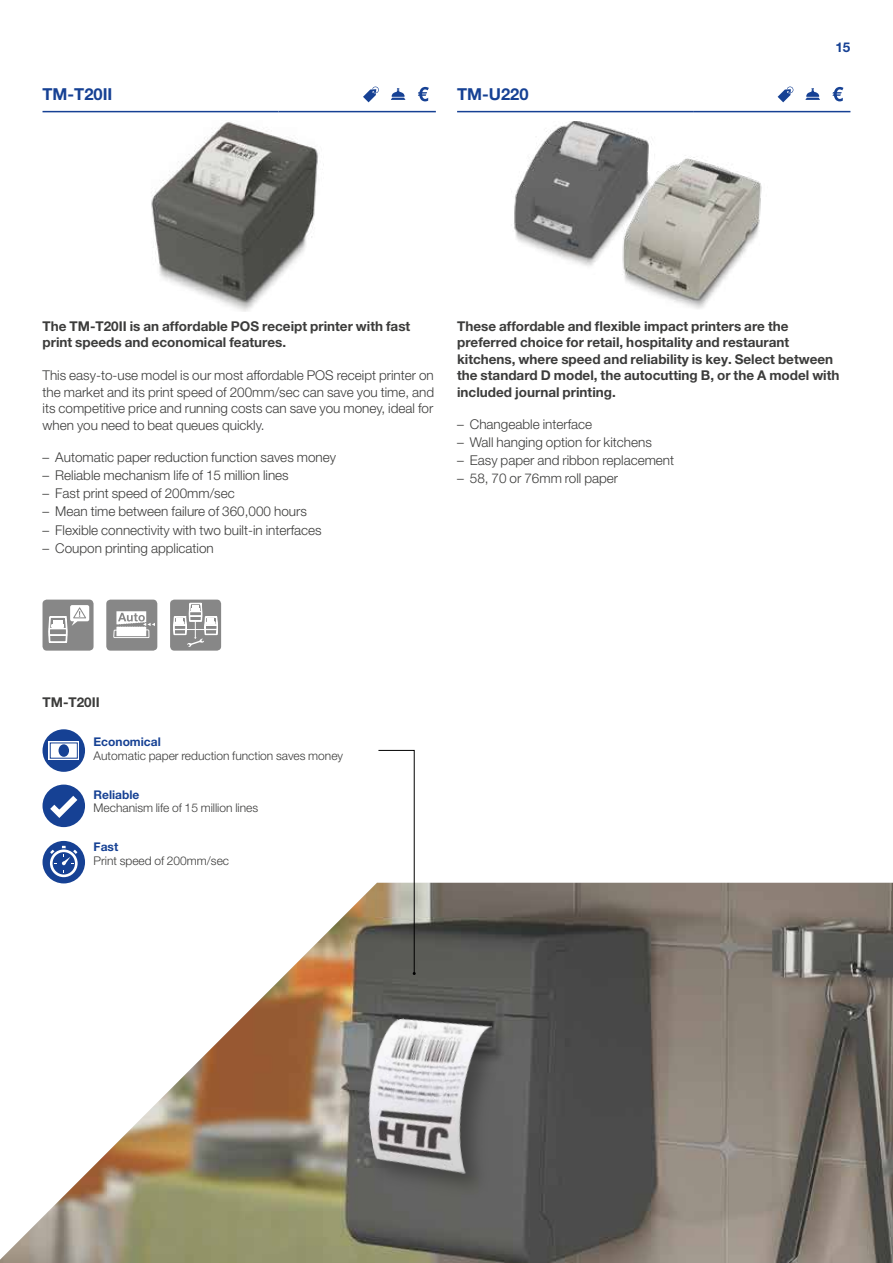
<style>
.page{position:relative;width:893px;height:1263px;background:#fff}
.page>*{position:absolute;margin:0;border:0;box-sizing:border-box;transform-origin:0 0}
.t1{font:700 16.5px "Helvetica Neue LT Pro";color:#164194}
.t2{font:300 13.5px/16.5px "Helvetica Neue LT Pro";color:#3c3c3b;text-align:justify}
.t3{font:700 13.5px/16.5px "Helvetica Neue LT Pro";color:#3c3c3b}
.t4{font:700 13.5px "Helvetica Neue LT Pro";color:#164194}
.t5{font:300 12px "Helvetica Neue LT Pro";color:#3c3c3b}
.t6{font:700 12px "Helvetica Neue LT Pro";color:#164194}
</style>
<div class="page">
<img style="left:0;top:883px;width:893px;height:380px">
<div style="left:357px;top:1006px;width:168px;height:200px;background:#636363"></div>
<img style="left:354px;top:1005px;width:159px;height:182px">
<hr style="left:457px;top:111px;width:236px;height:1px;background:#164194">
<hr style="left:693px;top:111px;width:157px;height:1px;background:#164194">
<hr style="left:43px;top:111px;width:236px;height:1px;background:#164194">
<hr style="left:279px;top:111px;width:157px;height:1px;background:#164194">
<svg style="left:391px;top:88px;width:14px;height:12px"></svg>
<svg style="left:363px;top:87px;width:16px;height:15px"></svg>
<svg style="left:418px;top:87px;width:11px;height:14px"></svg>
<svg style="left:805px;top:88px;width:15px;height:12px"></svg>
<svg style="left:778px;top:87px;width:15px;height:15px"></svg>
<svg style="left:832px;top:87px;width:11px;height:14px"></svg>
<img style="left:151px;top:122px;width:167px;height:189px">
<div style="left:43px;top:600px;width:51px;height:51px;background:#878787;border-radius:4px"></div>
<svg style="left:48px;top:605px;width:41px;height:46px"></svg>
<div style="left:106px;top:600px;width:51px;height:51px;background:#878787;border-radius:4px"></div>
<svg style="left:113px;top:611px;width:42px;height:27px"></svg>
<div style="left:170px;top:600px;width:51px;height:51px;background:#878787;border-radius:4px"></div>
<svg style="left:173px;top:602px;width:45px;height:45px"></svg>
<img style="left:514px;top:121px;width:248px;height:188px">
<svg style="left:378px;top:750px;width:38px;height:225px"></svg>
<div style="left:43px;top:841px;width:42px;height:42px;background:#164194;border-radius:50%"></div>
<svg style="left:49px;top:848px;width:30px;height:30px"></svg>
<svg style="left:50px;top:849px;width:28px;height:28px"></svg>
<div style="left:53px;top:852px;width:22px;height:22px;background:#164194;border-radius:50%"></div>
<svg style="left:50px;top:846px;width:27px;height:27px"></svg>
<div style="left:43px;top:784px;width:42px;height:43px;background:#164194;border-radius:50%"></div>
<svg style="left:44px;top:789px;width:40px;height:33px"></svg>
<div style="left:43px;top:729px;width:42px;height:43px;background:#164194;border-radius:50%"></div>
<svg style="left:49px;top:741px;width:30px;height:19px"></svg>
<div style="left:50px;top:743px;width:27px;height:15px;background:#fff"></div>
<div style="left:59px;top:744px;width:10px;height:13px;background:#164194;border-radius:50%"></div>
<p class="t1" style="left:43px;top:84px;width:71px">TM-T20II</p>
<p class="t1" style="left:457px;top:84px;width:73px">TM-U220</p>
<p class="t4" style="left:835px;top:39px;width:17px">15</p>
<p class="t3" style="left:43px;top:317px;width:369px">The TM-T20II is an affordable POS receipt printer with fast print speeds and economical features.</p>
<p class="t2" style="left:43px;top:367px;width:393px">This easy-to-use model is our most affordable POS receipt printer on the market and its print speed of 200mm/sec can save you time, and its competitive price and running costs can save you money, ideal for when you need to beat queues quickly.</p>
<p class="t2" style="left:43px;top:448px;width:295px">– Automatic paper reduction function saves money</p>
<p class="t2" style="left:43px;top:467px;width:248px">– Reliable mechanism life of 15 million lines</p>
<p class="t2" style="left:43px;top:485px;width:194px">– Fast print speed of 200mm/sec</p>
<p class="t2" style="left:43px;top:503px;width:266px">– Mean time between failure of 360,000 hours</p>
<p class="t2" style="left:43px;top:521px;width:281px">– Flexible connectivity with two built-in interfaces</p>
<p class="t2" style="left:43px;top:539px;width:173px">– Coupon printing application</p>
<p class="t3" style="left:457px;top:317px;width:384px">These affordable and flexible impact printers are the preferred choice for retail, hospitality and restaurant kitchens, where speed and reliability is key. Select between the standard D model, the autocutting B, or the A model with included journal printing.</p>
<p class="t2" style="left:457px;top:415px;width:137px">– Changeable interface</p>
<p class="t2" style="left:457px;top:434px;width:196px">– Wall hanging option for kitchens</p>
<p class="t2" style="left:457px;top:452px;width:219px">– Easy paper and ribbon replacement</p>
<p class="t2" style="left:457px;top:470px;width:163px">– 58, 70 or 76mm roll paper</p>
<p class="t3" style="left:43px;top:694px;width:59px">TM-T20II</p>
<p class="t6" style="left:94px;top:734px;width:69px">Economical</p>
<p class="t5" style="left:94px;top:748px;width:251px">Automatic paper reduction function saves money</p>
<p class="t6" style="left:94px;top:787px;width:47px">Reliable</p>
<p class="t5" style="left:94px;top:800px;width:166px">Mechanism life of 15 million lines</p>
<p class="t6" style="left:94px;top:839px;width:26px">Fast</p>
<p class="t5" style="left:94px;top:853px;width:137px">Print speed of 200mm/sec</p>
</div>
